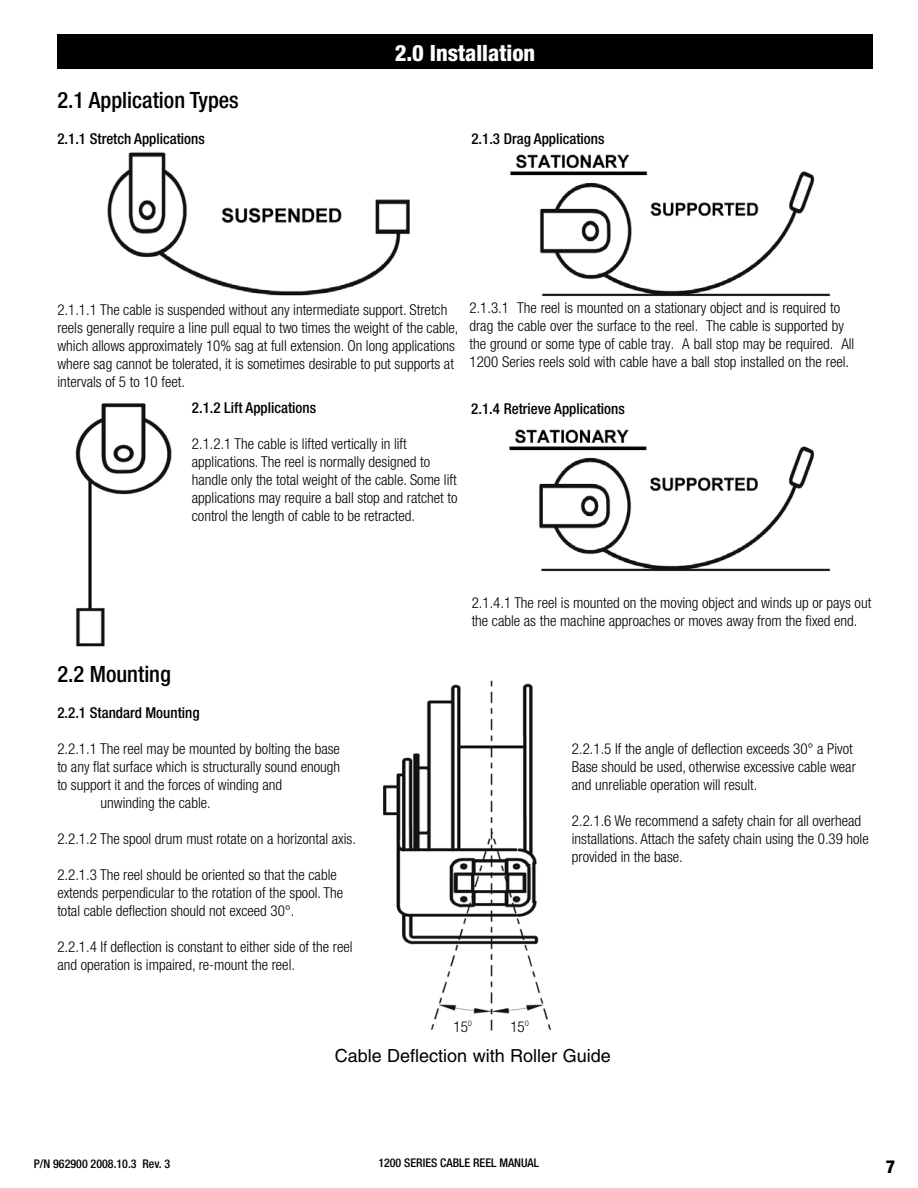
<style>
.page{position:relative;width:918px;height:1188px;background:#fff}
.page>*{position:absolute;margin:0;border:0;box-sizing:border-box;transform-origin:0 0}
.t1{font:500 condensed 22.5px "Helvetica Neue LT";color:#000}
.t2{font:800 condensed 22.5px "Helvetica Neue LT";color:#fff}
.t3{font:18px "Helvetica";color:#000}
.t4{font:800 condensed 18px "Helvetica Neue LT";color:#000}
.t5{font:300 condensed 15px/18px "Helvetica Neue LT";color:#000}
.t6{font:500 condensed 15px "Helvetica Neue LT";color:#000}
.t7{font:500 condensed 12px "Helvetica Neue LT";color:#000}
</style>
<div class="page">
<img style="left:107px;top:152px;width:303px;height:144px">
<div style="left:57px;top:35px;width:816px;height:34px;background:#000"></div>
<img style="left:510px;top:154px;width:321px;height:143px">
<img style="left:509px;top:429px;width:322px;height:143px">
<img style="left:75px;top:403px;width:97px;height:244px">
<img style="left:383px;top:680px;width:168px;height:351px">
<div style="left:452px;top:1018px;width:31px;height:20px;background:#fff"></div>
<div style="left:509px;top:1018px;width:31px;height:20px;background:#fff"></div>
<h1 class="t2" style="left:395px;top:39px;width:142px">2.0 Installation</h1>
<h1 class="t1" style="left:57px;top:87px;width:183px">2.1 Application Types</h1>
<p class="t6" style="left:57px;top:130px;width:149px">2.1.1 Stretch Applications</p>
<p class="t6" style="left:471px;top:130px;width:135px">2.1.3 Drag Applications</p>
<p class="t5" style="left:57px;top:300px;width:403px">2.1.1.1 The cable is suspended without any intermediate support. Stretch reels generally require a line pull equal to two times the weight of the cable, which allows approximately 10% sag at full extension. On long applications where sag cannot be tolerated, it is sometimes desirable to put supports at intervals of 5 to 10 feet.</p>
<p class="t6" style="left:192px;top:399px;width:126px">2.1.2 Lift Applications</p>
<p class="t5" style="left:192px;top:435px;width:267px">2.1.2.1 The cable is lifted vertically in lift applications. The reel is normally designed to handle only the total weight of the cable. Some lift applications may require a ball stop and ratchet to control the length of cable to be retracted.</p>
<p class="t5" style="left:470px;top:299px;width:386px">2.1.3.1 The reel is mounted on a stationary object and is required to drag the cable over the surface to the reel. The cable is supported by the ground or some type of cable tray. A ball stop may be required. All 1200 Series reels sold with cable have a ball stop installed on the reel.</p>
<p class="t6" style="left:471px;top:399px;width:155px">2.1.4 Retrieve Applications</p>
<h1 class="t1" style="left:57px;top:660px;width:115px">2.2 Mounting</h1>
<p class="t6" style="left:57px;top:704px;width:144px">2.2.1 Standard Mounting</p>
<p class="t5" style="left:57px;top:739px;width:284px">2.2.1.1 The reel may be mounted by bolting the base</p>
<p class="t5" style="left:57px;top:757px;width:284px">to any flat surface which is structurally sound enough</p>
<p class="t5" style="left:57px;top:775px;width:226px">to support it and the forces of winding and</p>
<p class="t5" style="left:101px;top:793px;width:112px">unwinding the cable.</p>
<p class="t5" style="left:57px;top:829px;width:300px">2.2.1.2 The spool drum must rotate on a horizontal axis.</p>
<p class="t5" style="left:57px;top:865px;width:287px">2.2.1.3 The reel should be oriented so that the cable extends perpendicular to the rotation of the spool. The total cable deflection should not exceed 30°.</p>
<p class="t5" style="left:57px;top:937px;width:297px">2.2.1.4 If deflection is constant to either side of the reel and operation is impaired, re-mount the reel.</p>
<p class="t5" style="left:472px;top:593px;width:401px">2.1.4.1 The reel is mounted on the moving object and winds up or pays out the cable as the machine approaches or moves away from the fixed end.</p>
<p class="t5" style="left:572px;top:740px;width:286px">2.2.1.5 If the angle of deflection exceeds 30° a Pivot<br>Base should be used, otherwise excessive cable wear and unreliable operation will result.</p>
<p class="t5" style="left:572px;top:812px;width:298px">2.2.1.6 We recommend a safety chain for all overhead installations. Attach the safety chain using the 0.39 hole provided in the base.</p>
<p class="t5" style="left:453px;top:1017px;width:20px">15<sup>O</sup></p>
<p class="t5" style="left:510px;top:1017px;width:20px">15<sup>O</sup></p>
<p class="t3" style="left:335px;top:1045px;width:278px">Cable Deflection with Roller Guide</p>
<p class="t7" style="left:34px;top:1156px;width:138px">P/N 962900 2008.10.3 Rev. 3</p>
<p class="t7" style="left:378px;top:1156px;width:162px">1200 Series cable reel manual</p>
<p class="t4" style="left:886px;top:1155px;width:11px">7</p>
</div>
